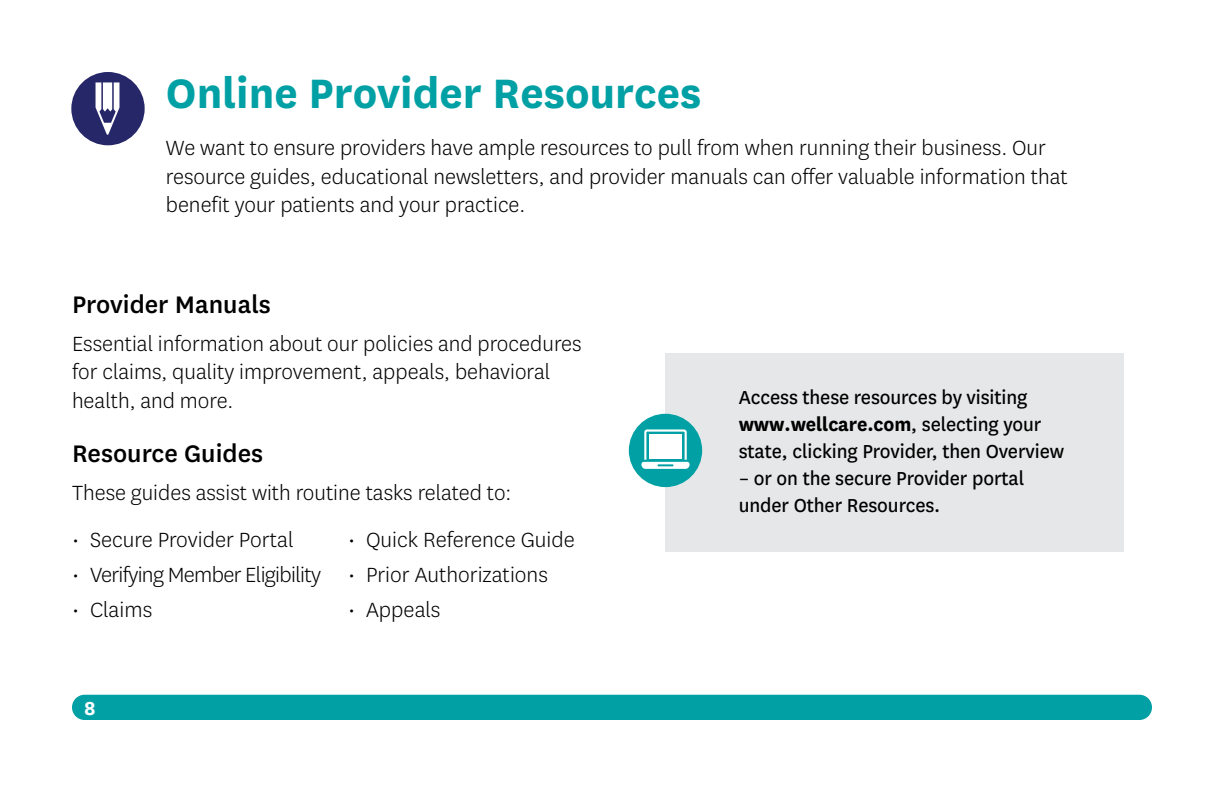
<style>
.page{position:relative;width:1224px;height:792px;background:#fff}
.page>*{position:absolute;margin:0;border:0;box-sizing:border-box;transform-origin:0 0}
.t1{font:700 48px "Centene Sans";color:#00a0a4}
.t2{font:500 28px "Centene Sans";color:#000}
.t3{font:300 24px/28.8px "Centene Sans";color:#000}
.t4{font:300 24px "Centene Sans";letter-spacing:-.03em;color:#000}
.t5{font:22px/27px "Centene Sans";letter-spacing:-.005em;color:#000}
.t6{font:700 22px "Centene Sans";color:#fff}
.s1{font-weight:700}
</style>
<div class="page">
<div style="left:666px;top:353px;width:458px;height:199px;background:#e6e7e8"></div>
<div style="left:73px;top:73px;width:70px;height:71px;background:#262769;border-radius:50%"></div>
<div style="left:71px;top:72px;width:74px;height:73px;border:3px solid #262769;border-radius:50%"></div>
<svg style="left:96px;top:82px;width:23px;height:53px"></svg>
<div style="left:630px;top:415px;width:71px;height:71px;background:#00a0a4;border-radius:50%"></div>
<div style="left:629px;top:414px;width:73px;height:73px;border:3px solid #00a0a4;border-radius:50%"></div>
<svg style="left:641px;top:429px;width:49px;height:40px"></svg>
<div style="left:649px;top:434px;width:33px;height:25px;background:#fff"></div>
<div style="left:72px;top:695px;width:1080px;height:25px;background:#00a0a4;border-radius:13px"></div>
<h2 class="t1" style="left:166px;top:59px;width:537px">Online Provider Resources</h2>
<p class="t3" style="left:166px;top:132px;width:903px">We want to ensure providers have ample resources to pull from when running their business. Our resource guides, educational newsletters, and provider manuals can offer valuable information that benefit your patients and your practice.</p>
<p class="t2" style="left:72px;top:285px;width:200px">Provider Manuals</p>
<p class="t3" style="left:72px;top:328px;width:511px">Essential information about our policies and procedures for claims, quality improvement, appeals, behavioral health, and more.</p>
<p class="t2" style="left:72px;top:434px;width:193px">Resource Guides</p>
<p class="t3" style="left:72px;top:477px;width:441px">These guides assist with routine tasks related to:</p>
<p class="t3" style="left:72px;top:524px;width:223px">• Secure Provider Portal</p>
<p class="t4" style="left:72px;top:559px;width:251px">• Verifying Member Eligibility</p>
<p class="t3" style="left:72px;top:594px;width:82px">• Claims</p>
<p class="t3" style="left:348px;top:524px;width:228px">• Quick Reference Guide</p>
<p class="t3" style="left:348px;top:559px;width:202px">• Prior Authorizations</p>
<p class="t3" style="left:348px;top:594px;width:94px">• Appeals</p>
<p class="t6" style="left:84px;top:693px;width:13px">8</p>
<p class="t5" style="left:739px;top:383px;width:327px">Access these resources by visiting <span class="s1">www.wellcare.com</span>, selecting your state, clicking Provider, then Overview</p>
<p class="t5" style="left:739px;top:464px;width:287px">– or on the secure Provider portal under Other Resources.</p>
</div>
